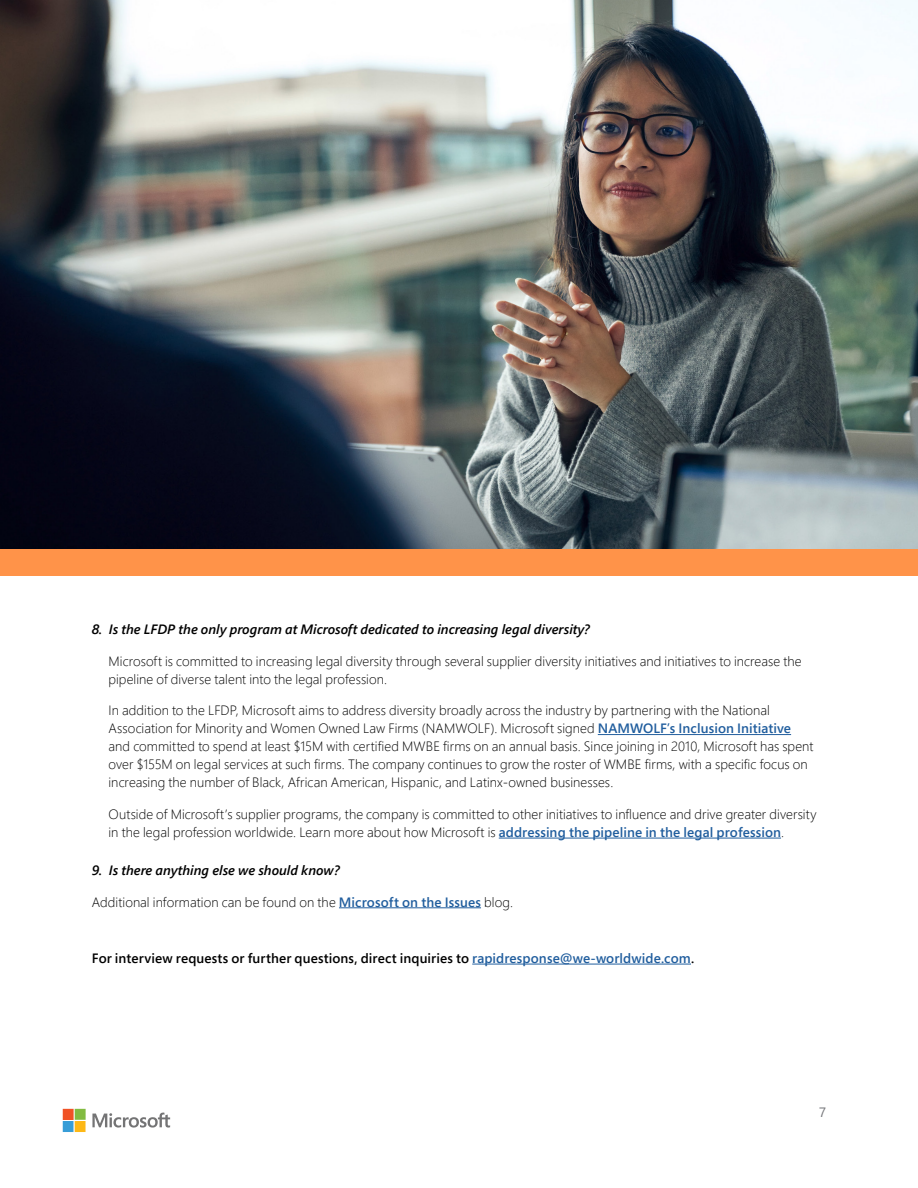
<style>
.page{position:relative;width:918px;height:1188px;background:#fff}
.page>*{position:absolute;margin:0;border:0;box-sizing:border-box;transform-origin:0 0}
.t1{font:300 13.5px/18px "Segoe Pro";letter-spacing:.005em;color:#000}
.t2{font:italic 600 13.5px "Segoe Pro";color:#000}
.t3{font:600 13.5px "Segoe Pro";letter-spacing:.01em;color:#000}
.t4{font:13.5px "Segoe Pro";color:#76777b}
.s1{font-weight:600;color:#215e9e}
.s2{color:#215e9e}
</style>
<div class="page">
<svg style="left:92px;top:1112px;width:78px;height:16px"></svg>
<svg style="left:63px;top:1109px;width:23px;height:23px"></svg>
<img style="left:0;top:0;width:918px;height:549px">
<hr style="left:598px;top:734px;width:193px;height:1px;background:#215e9e">
<hr style="left:499px;top:838px;width:282px;height:1px;background:#215e9e">
<hr style="left:339px;top:907px;width:142px;height:1px;background:#215e9e">
<hr style="left:472px;top:964px;width:219px;height:1px;background:#215e9e">
<div style="left:0;top:549px;width:918px;height:27px;background:#ff9349"></div>
<p class="t2" style="left:92px;top:620px;width:500px">8. Is the LFDP the only program at Microsoft dedicated to increasing legal diversity?</p>
<p class="t1" style="left:109px;top:652px;width:695px">Microsoft is committed to increasing legal diversity through several supplier diversity initiatives and initiatives to increase the pipeline of diverse talent into the legal profession.</p>
<p class="t1" style="left:109px;top:701px;width:707px">In addition to the LFDP, Microsoft aims to address diversity broadly across the industry by partnering with the National Association for Minority and Women Owned Law Firms (NAMWOLF). Microsoft signed <span class="s1">NAMWOLF’s Inclusion Initiative </span>and committed to spend at least $15M with certified MWBE firms on an annual basis. Since joining in 2010, Microsoft has spent over $155M on legal services at such firms. The company continues to grow the roster of WMBE firms, with a specific focus on increasing the number of Black, African American, Hispanic, and Latinx-owned businesses.</p>
<p class="t1" style="left:109px;top:805px;width:709px">Outside of Microsoft’s supplier programs, the company is committed to other initiatives to influence and drive greater diversity in the legal profession worldwide. Learn more about how Microsoft is <span class="s1">addressing the pipeline in the legal profession</span>.</p>
<p class="t2" style="left:92px;top:861px;width:250px">9. Is there anything else we should know?</p>
<p class="t1" style="left:92px;top:892px;width:423px">Additional information can be found on the <span class="s1">Microsoft on the Issues</span> blog.</p>
<p class="t3" style="left:92px;top:949px;width:604px">For interview requests or further questions, direct inquiries to <span class="s2">rapidresponse@we-worldwide.com</span>.</p>
<p class="t4" style="left:819px;top:1103px;width:8px">7</p>
</div>
